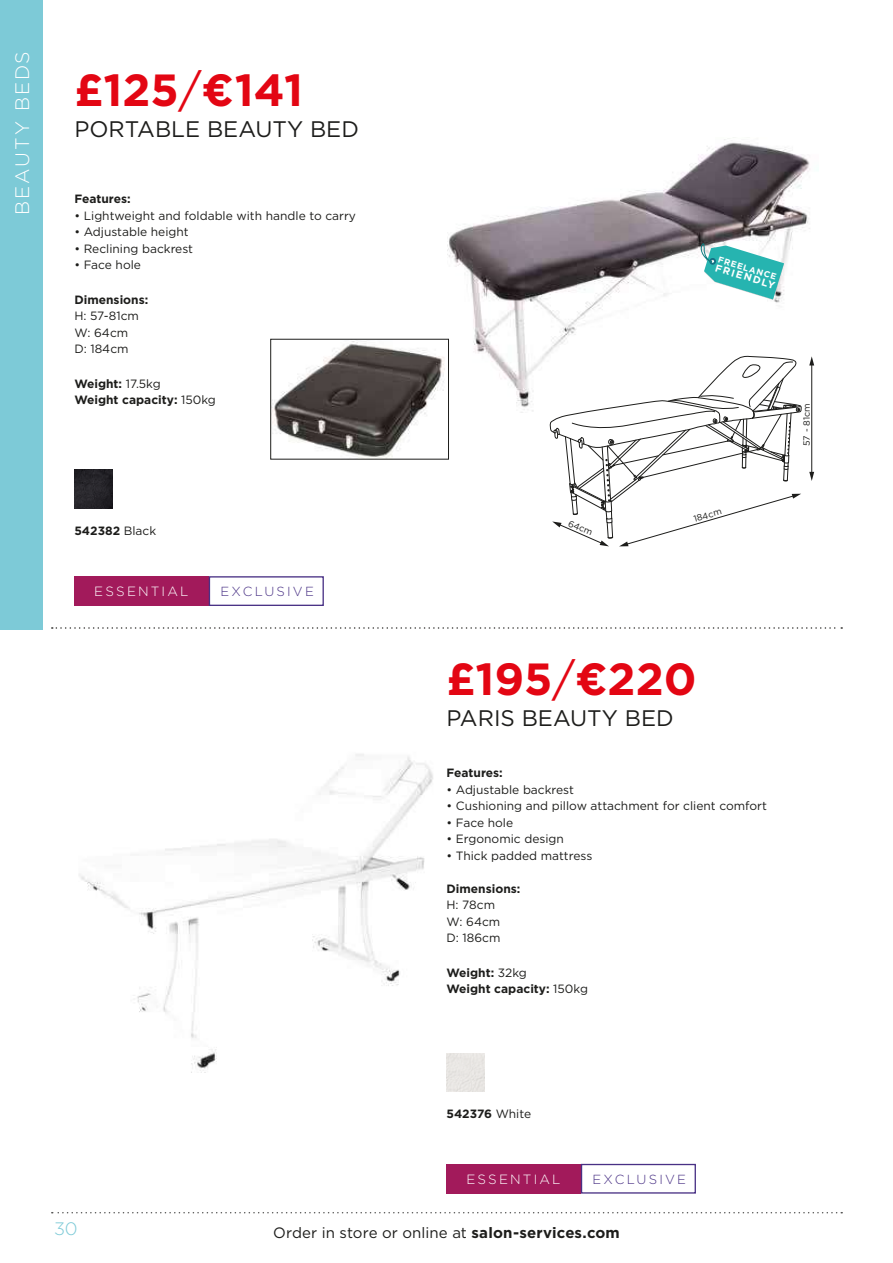
<style>
.page{position:relative;width:893px;height:1263px;background:#fff}
.page>*{position:absolute;margin:0;border:0;box-sizing:border-box;transform-origin:0 0}
.t1{font:700 45px "Gotham";color:#e30613}
.t2{font:22.5px "Gotham";color:#1d1d1b}
.t3{font:300 19.5px "Gotham";letter-spacing:.105em;color:#fff}
.t4{font:300 18px "Gotham";color:#7dcad7}
.t5{font:15px "Gotham";letter-spacing:.005em;color:#1d1d1b}
.t6{font:300 13.35px "Gotham";letter-spacing:.16em;color:#fff}
.t7{font:300 13.2px "Gotham";letter-spacing:.165em;color:#493185}
.t8{font:12px/16.5px "Gotham";color:#1d1d1b}
.t9{font:700 12px/16.5px "Gotham";color:#1d1d1b}
.t10{font:700 10.2px "Gotham";color:#fff}
.t11{font:9px "Gotham";color:#1d1d1b}
.t12{font:700 8.55px "Gotham";color:#fff}
.s1{font-weight:400}
.s2{font-weight:700}
</style>
<div class="page">
<svg style="left:52px;top:1212px;width:790px;height:1px"></svg>
<img style="left:446px;top:138px;width:369px;height:275px">
<svg style="left:52px;top:627px;width:790px;height:2px"></svg>
<img style="left:74px;top:470px;width:39px;height:38px">
<div style="left:74px;top:576px;width:135px;height:30px;background:#a21a5b"></div>
<div style="left:209px;top:576px;width:115px;height:30px;background:#fff;border:1px solid #493185"></div>
<div style="left:446px;top:1053px;width:39px;height:39px;background:#e8e6e3"></div>
<div style="left:446px;top:1164px;width:135px;height:29px;background:#a21a5b"></div>
<div style="left:581px;top:1164px;width:115px;height:29px;background:#fff;border:1px solid #493185"></div>
<hr style="left:811px;top:364px;width:1px;height:109px;background:#1d1d1b">
<svg style="left:809px;top:472px;width:5px;height:9px"></svg>
<svg style="left:809px;top:356px;width:5px;height:9px"></svg>
<svg style="left:549px;top:355px;width:253px;height:191px"></svg>
<img style="left:79px;top:754px;width:354px;height:319px">
<img style="left:272px;top:341px;width:175px;height:116px">
<div style="left:270px;top:339px;width:179px;height:120px;border:1px solid #1d1d1b"></div>
<svg style="left:699px;top:240px;width:85px;height:60px"></svg>
<div style="left:0;top:0;width:43px;height:629px;background:#7dcad7"></div>
<h3 class="t3" style="left:10px;top:215px;width:166px;rotate:-90deg">BEAUTY BEDS</h3>
<h1 class="t1" style="left:74px;top:60px;width:230px">£125<span class="s1">/</span>€141</h1>
<h2 class="t2" style="left:74px;top:115px;width:286px">PORTABLE BEAUTY BED</h2>
<p class="t9" style="left:74px;top:190px;width:58px">Features:</p>
<p class="t8" style="left:74px;top:207px;width:283px">• Lightweight and foldable with handle to carry</p>
<p class="t8" style="left:74px;top:223px;width:116px">• Adjustable height</p>
<p class="t8" style="left:74px;top:240px;width:120px">• Reclining backrest</p>
<p class="t8" style="left:74px;top:256px;width:68px">• Face hole</p>
<p class="t9" style="left:74px;top:291px;width:75px">Dimensions:</p>
<p class="t8" style="left:74px;top:307px;width:66px">H: 57-81cm<br>W: 64cm<br>D: 184cm</p>
<p class="t9" style="left:74px;top:375px;width:143px">Weight: <span class="s1">17.5kg<br></span>Weight capacity: <span class="s1">150kg</span></p>
<p class="t9" style="left:74px;top:522px;width:83px">542382 <span class="s1">Black</span></p>
<p class="t6" style="left:94px;top:583px;width:96px">ESSENTIAL</p>
<p class="t7" style="left:220px;top:583px;width:95px">EXCLUSIVE</p>
<p class="t11" style="left:571px;top:517px;width:27px;rotate:23deg">64cm</p>
<p class="t12" style="left:720px;top:254px;width:62px;rotate:17deg">FREELANCE</p>
<p class="t10" style="left:718px;top:261px;width:63px;rotate:17deg">FRIENDLY</p>
<p class="t11" style="left:692px;top:513px;width:30px;rotate:-16deg">184cm</p>
<p class="t11" style="left:801px;top:446px;width:44px;rotate:-90deg">57 - 81cm</p>
<h1 class="t1" style="left:446px;top:649px;width:252px">£195<span class="s1">/</span>€220</h1>
<h2 class="t2" style="left:446px;top:704px;width:229px">PARIS BEAUTY BED</h2>
<p class="t9" style="left:446px;top:765px;width:58px">Features:</p>
<p class="t8" style="left:446px;top:781px;width:129px">• Adjustable backrest</p>
<p class="t8" style="left:446px;top:797px;width:322px">• Cushioning and pillow attachment for client comfort</p>
<p class="t8" style="left:446px;top:814px;width:68px">• Face hole</p>
<p class="t8" style="left:446px;top:830px;width:119px">• Ergonomic design</p>
<p class="t8" style="left:446px;top:847px;width:147px">• Thick padded mattress</p>
<p class="t9" style="left:446px;top:880px;width:75px">Dimensions:</p>
<p class="t8" style="left:446px;top:896px;width:55px">H: 78cm<br>W: 64cm<br>D: 186cm</p>
<p class="t9" style="left:446px;top:964px;width:143px">Weight: <span class="s1">32kg<br></span>Weight capacity: <span class="s1">150kg</span></p>
<p class="t9" style="left:446px;top:1105px;width:86px">542376 <span class="s1">White</span></p>
<p class="t6" style="left:466px;top:1171px;width:96px">ESSENTIAL</p>
<p class="t7" style="left:592px;top:1171px;width:95px">EXCLUSIVE</p>
<h3 class="t4" style="left:54px;top:1217px;width:25px">30</h3>
<p class="t5" style="left:273px;top:1223px;width:348px">Order in store or online at <span class="s2">salon-services.com</span></p>
</div>
